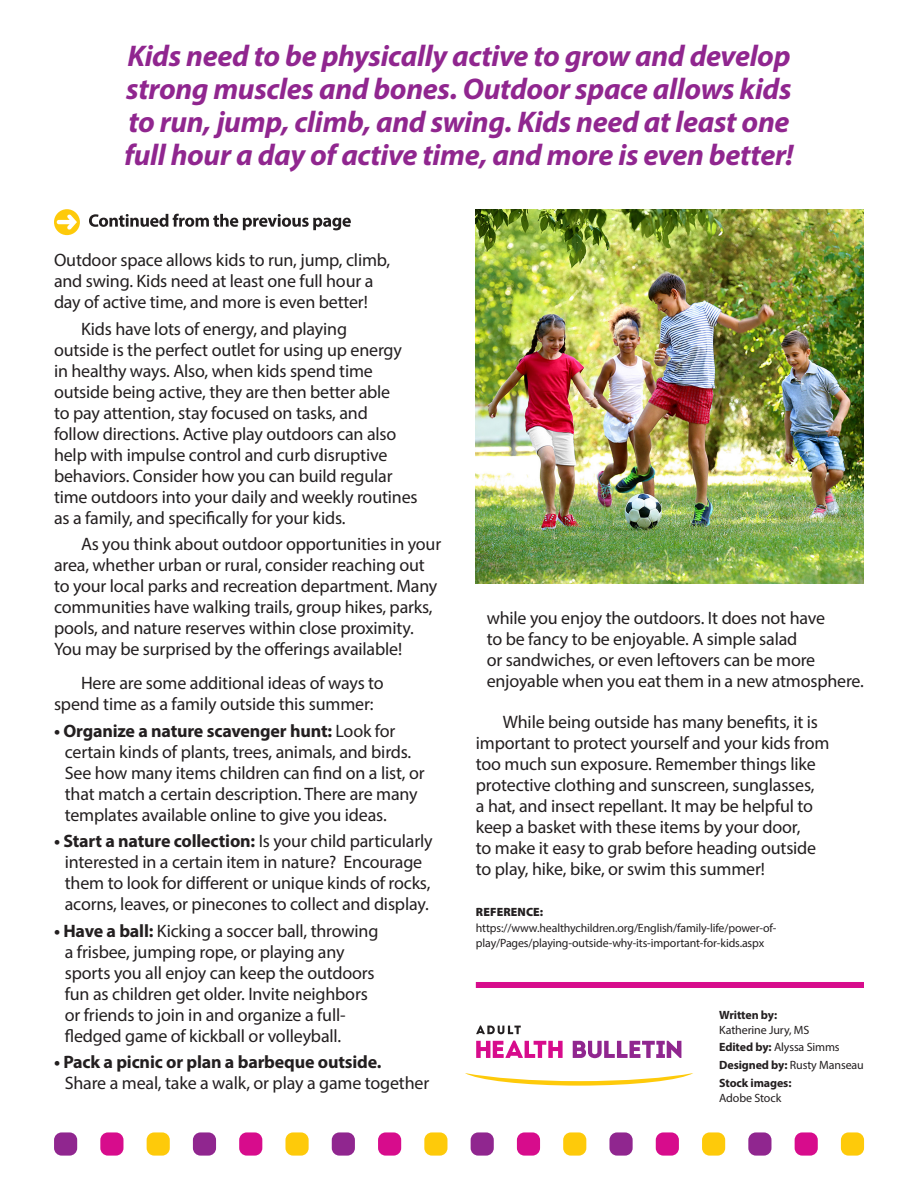
<style>
.page{position:relative;width:918px;height:1188px;background:#fff}
.page>*{position:absolute;margin:0;border:0;box-sizing:border-box;transform-origin:0 0}
.Pullout_Top{font:italic 700 30px/33px "Myriad Pro";letter-spacing:-.01em;color:#90268f}
.Body_Copy{font:18px/21px "Myriad Pro";letter-spacing:-.01em;color:#231f20}
._1_Reference{font:12px/15px "Myriad Pro";letter-spacing:-.01em;color:#231f20}
.t1{font:700 12px/15px "Myriad Pro";letter-spacing:-.01em;color:#231f20}
.REFERENCES{font:900 12px "Myriad Pro";letter-spacing:.01em;color:#231f20}
.s1{font-weight:700}
.s2{font-weight:400}
</style>
<div class="page">
<div style="left:54px;top:1132px;width:23px;height:24px;background:#90268f;border-radius:8px"></div>
<div style="left:193px;top:1132px;width:23px;height:24px;background:#90268f;border-radius:8px"></div>
<div style="left:332px;top:1132px;width:23px;height:24px;background:#90268f;border-radius:8px"></div>
<div style="left:471px;top:1132px;width:23px;height:24px;background:#90268f;border-radius:8px"></div>
<div style="left:609px;top:1132px;width:24px;height:24px;background:#90268f;border-radius:8px"></div>
<div style="left:748px;top:1132px;width:23px;height:24px;background:#90268f;border-radius:8px"></div>
<div style="left:100px;top:1132px;width:23px;height:24px;background:#d70c8c;border-radius:8px"></div>
<div style="left:239px;top:1132px;width:23px;height:24px;background:#d70c8c;border-radius:8px"></div>
<div style="left:378px;top:1132px;width:23px;height:24px;background:#d70c8c;border-radius:8px"></div>
<div style="left:517px;top:1132px;width:23px;height:24px;background:#d70c8c;border-radius:8px"></div>
<div style="left:656px;top:1132px;width:23px;height:24px;background:#d70c8c;border-radius:8px"></div>
<div style="left:795px;top:1132px;width:23px;height:24px;background:#d70c8c;border-radius:8px"></div>
<div style="left:147px;top:1132px;width:23px;height:24px;background:#feca0a;border-radius:8px"></div>
<div style="left:285px;top:1132px;width:24px;height:24px;background:#feca0a;border-radius:8px"></div>
<div style="left:424px;top:1132px;width:23px;height:24px;background:#feca0a;border-radius:8px"></div>
<div style="left:563px;top:1132px;width:23px;height:24px;background:#feca0a;border-radius:8px"></div>
<div style="left:702px;top:1132px;width:23px;height:24px;background:#feca0a;border-radius:8px"></div>
<div style="left:841px;top:1132px;width:23px;height:24px;background:#feca0a;border-radius:8px"></div>
<svg style="left:465px;top:1073px;width:228px;height:13px"></svg>
<svg style="left:476px;top:1025px;width:45px;height:9px"></svg>
<svg style="left:573px;top:1041px;width:108px;height:17px"></svg>
<svg style="left:476px;top:1041px;width:87px;height:17px"></svg>
<div style="left:476px;top:982px;width:388px;height:6px;background:#d70c8c"></div>
<svg style="left:54px;top:209px;width:26px;height:26px"></svg>
<svg style="left:89px;top:214px;width:262px;height:16px"></svg>
<img style="left:476px;top:209px;width:388px;height:374px">
<p class="Pullout_Top" style="left:124px;top:38px;width:671px">Kids need to be physically active to grow and develop strong muscles and bones. Outdoor space allows kids to run, jump, climb, and swing. Kids need at least one full hour a day of active time, and more is even better!</p>
<p class="Body_Copy" style="left:54px;top:249px;width:338px">Outdoor space allows kids to run, jump, climb, and swing. Kids need at least one full hour a day of active time, and more is even better!</p>
<p class="Body_Copy" style="left:54px;top:318px;width:365px;text-indent:27px">Kids have lots of energy, and playing<br>outside is the perfect outlet for using up energy in healthy ways. Also, when kids spend time outside being active, they are then better able<br>to pay attention, stay focused on tasks, and follow directions. Active play outdoors can also help with impulse control and curb disruptive behaviors. Consider how you can build regular time outdoors into your daily and weekly routines as a family, and specifically for your kids.</p>
<p class="Body_Copy" style="left:54px;top:533px;width:389px;text-indent:27px">As you think about outdoor opportunities in your area, whether urban or rural, consider reaching out to your local parks and recreation department. Many communities have walking trails, group hikes, parks, pools, and nature reserves within close proximity.<br>You may be surprised by the offerings available!</p>
<p class="Body_Copy" style="left:54px;top:673px;width:331px;text-indent:27px">Here are some additional ideas of ways to spend time as a family outside this summer:</p>
<p class="Body_Copy" style="left:65px;top:720px;width:361px;text-indent:-11px"><span class="s1">• Organize a nature scavenger hunt:</span> Look for certain kinds of plants, trees, animals, and birds.<br>See how many items children can find on a list, or that match a certain description. There are many templates available online to give you ideas.</p>
<p class="Body_Copy" style="left:54px;top:830px;width:380px;text-align:center"><span class="s1">• Start a nature collection:</span> Is your child particularly interested in a certain item in nature? Encourage them to look for different or unique kinds of rocks, acorns, leaves, or pinecones to collect and display.</p>
<p class="Body_Copy" style="left:65px;top:920px;width:315px;text-indent:-11px"><span class="s1">• Have a ball:</span> Kicking a soccer ball, throwing a frisbee, jumping rope, or playing any sports you all enjoy can keep the outdoors fun as children get older. Invite neighbors or friends to join in and organize a full&shy;fledged game of kickball or volleyball.</p>
<p class="Body_Copy" style="left:65px;top:1051px;width:366px;text-indent:-11px"><span class="s1">• Pack a picnic or plan a barbeque outside.<br></span>Share a meal, take a walk, or play a game together</p>
<p class="Body_Copy" style="left:487px;top:607px;width:379px">while you enjoy the outdoors. It does not have<br>to be fancy to be enjoyable. A simple salad<br>or sandwiches, or even leftovers can be more enjoyable when you eat them in a new atmosphere.</p>
<p class="Body_Copy" style="left:476px;top:711px;width:355px;text-indent:27px">While being outside has many benefits, it is important to protect yourself and your kids from too much sun exposure. Remember things like protective clothing and sunscreen, sunglasses,<br>a hat, and insect repellant. It may be helpful to keep a basket with these items by your door,<br>to make it easy to grab before heading outside to play, hike, bike, or swim this summer!</p>
<p class="REFERENCES" style="left:476px;top:904px;width:69px">REFERENCE:</p>
<p class="_1_Reference" style="left:476px;top:921px;width:302px">https://www.healthychildren.org/English/family-life/power-of&shy;play/Pages/playing-outside-why-its-important-for-kids.aspx</p>
<p class="_1_Reference" style="left:719px;top:1007px;width:92px"><span class="s1">Written by:<br></span>Katherine Jury, MS</p>
<p class="_1_Reference" style="left:719px;top:1039px;width:122px"><span class="s1">Edited by:</span> Alyssa Simms</p>
<p class="_1_Reference" style="left:719px;top:1057px;width:146px"><span class="s1">Designed by:</span> Rusty Manseau</p>
<p class="t1" style="left:719px;top:1075px;width:74px">Stock images:<br><span class="s2">Adobe Stock</span></p>
</div>
